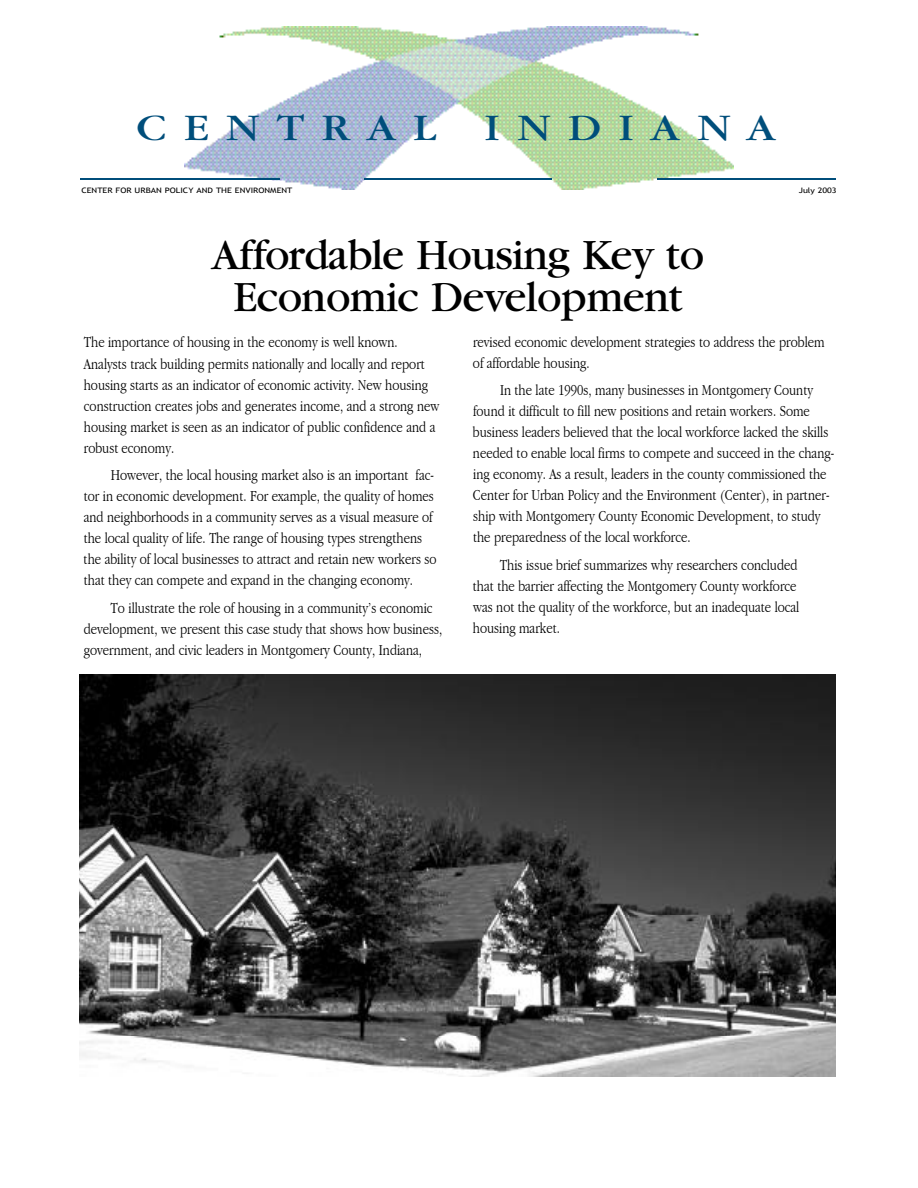
<style>
.page{position:relative;width:918px;height:1188px;background:#fff}
.page>*{position:absolute;margin:0;border:0;box-sizing:border-box;transform-origin:0 0}
.t1{font:45px/42px "Garamond";letter-spacing:-.015em;color:#000;text-align:center}
.t2{font:39px "Garamond";letter-spacing:.37em;color:#004e7b;scale:1.2 1}
.t3{font:300 condensed 15.75px/21px "Garamond";color:#000}
.t4{font:7.5px "Trebuchet MS";color:#000;scale:1.2 1}
</style>
<div class="page">
<img style="left:80px;top:675px;width:756px;height:402px">
<img style="left:184px;top:27px;width:550px;height:163px">
<hr style="left:80px;top:178px;width:200px;height:2px;background:#004e7b">
<hr style="left:657px;top:178px;width:179px;height:2px;background:#004e7b">
<hr style="left:365px;top:178px;width:187px;height:2px;background:#004e7b">
<h2 class="t2" style="left:136px;top:114px;width:535px">CENTRAL INDIANA</h2>
<p class="t4" style="left:81px;top:186px;width:177px">CENTER FOR URBAN POLICY AND THE ENVIRONMENT</p>
<p class="t4" style="left:799px;top:186px;width:33px">July 2003</p>
<h1 class="t1" style="left:212px;top:238px;width:494px">A ffo rd able Housing Key to<br>Economic Development</h1>
<p class="t3" style="left:84px;top:332px;width:357px">The importance of housing in the economy is well known.<br>Analysts track building permits nationally and locally and report housing starts as an indicator of economic activity. New housing construction creates jobs and generates income, and a strong new housing market is seen as an indicator of public confidence and a robust economy.</p>
<p class="t3" style="left:84px;top:464px;width:355px;text-indent:27px">However, the local housing market also is an important fac&shy;tor in economic development. For example, the quality of homes and neighborhoods in a community serves as a visual measure of the local quality of life. The range of housing types strengthens the ability of local businesses to attract and retain new workers so that they can compete and expand in the changing economy.</p>
<p class="t3" style="left:84px;top:597px;width:360px;text-indent:27px">To illustrate the role of housing in a community’s economic development, we present this case study that shows how business, government, and civic leaders in Montgomery County, Indiana,</p>
<p class="t3" style="left:473px;top:331px;width:353px">revised economic development strategies to address the problem of affordable housing.</p>
<p class="t3" style="left:473px;top:380px;width:363px;text-indent:27px">In the late 1990s, many businesses in Montgomery County found it difficult to fill new positions and retain workers. Some business leaders believed that the local workforce lacked the skills needed to enable local firms to compete and succeed in the chang&shy;ing economy. As a result, leaders in the county commissioned the Center for Urban Policy and the Environment (Center), in partner&shy;ship with Montgomery County Economic Development, to study the preparedness of the local workforce.</p>
<p class="t3" style="left:473px;top:554px;width:328px;text-indent:27px">This issue brief summarizes why researchers concluded that the barrier affecting the Montgomery County workforce was not the quality of the workforce, but an inadequate local housing market.</p>
</div>
